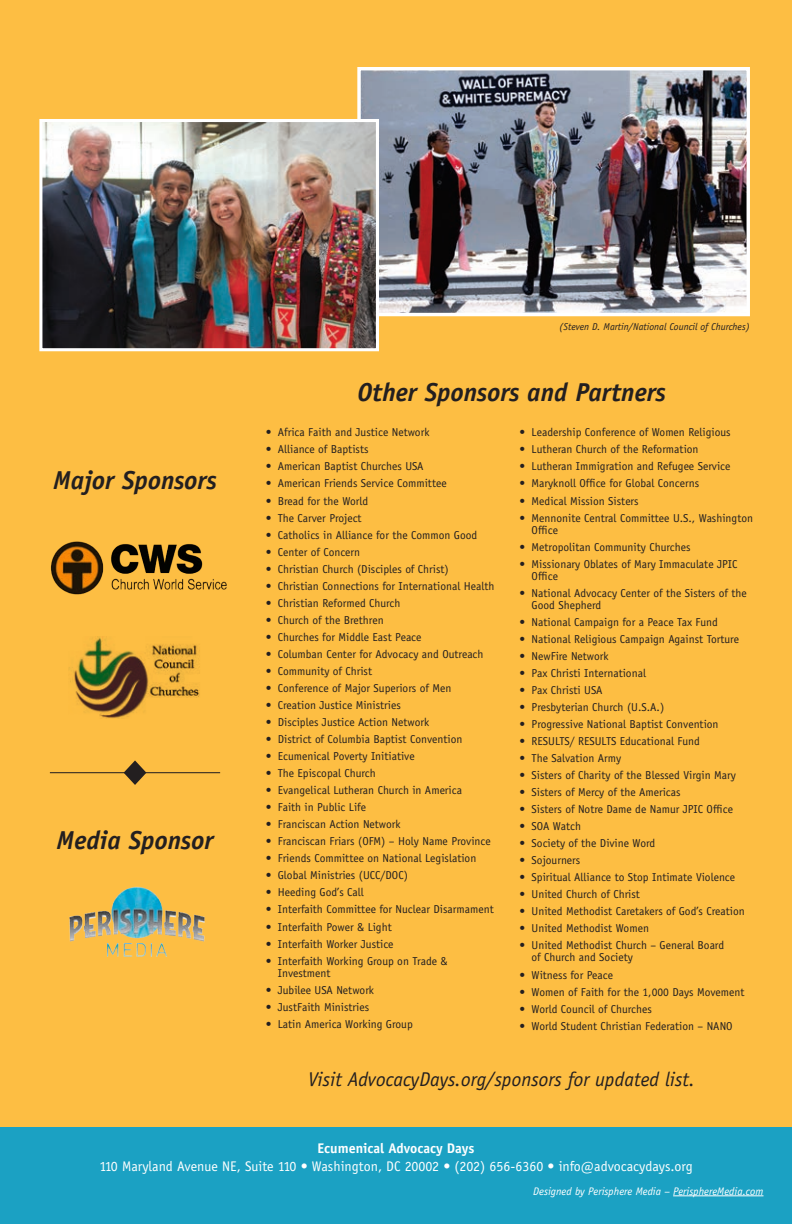
<style>
.page{position:relative;width:792px;height:1224px;background:#fdbe43}
.page>*{position:absolute;margin:0;border:0;box-sizing:border-box;transform-origin:0 0}
.Sponsor_headers{font:italic 700 26px "AT Officina Sans";color:#231f20}
.sponsor{font:italic 20px "AT Officina Sans";color:#231f20}
.sponsor-2{font:14px/18px "AT Officina Sans";color:#fff;text-align:center}
.t1{font:11.6px/12px "AT Officina Sans";color:#231f20}
.sponsor-3{font:italic 11px "AT Officina Sans";color:#fff}
.sponsor-4{font:italic 10px "AT Officina Sans";color:#231f20}
.s1{font-weight:700}
</style>
<div class="page">
<div style="left:0;top:1128px;width:792px;height:96px;background:#1ba1c3"></div>
<img style="left:69px;top:886px;width:136px;height:71px">
<img style="left:69px;top:636px;width:131px;height:83px">
<img style="left:50px;top:541px;width:177px;height:54px">
<img style="left:361px;top:71px;width:385px;height:241px">
<div style="left:357px;top:67px;width:393px;height:249px;border:3px solid #fff"></div>
<hr style="left:673px;top:1195px;width:91px;height:1px;background:#fff">
<img style="left:43px;top:123px;width:332px;height:224px">
<div style="left:39px;top:119px;width:340px;height:232px;border:3px solid #fff"></div>
<hr style="left:50px;top:772px;width:170px;height:1px;background:#231f20">
<svg style="left:122px;top:760px;width:26px;height:25px"></svg>
<p class="sponsor-4" style="left:559px;top:320px;width:192px">(Steven D. Martin/National Council of Churches)</p>
<p class="Sponsor_headers" style="left:53px;top:465px;width:165px">Major Sponsors</p>
<p class="Sponsor_headers" style="left:57px;top:825px;width:158px">Media Sponsor</p>
<p class="Sponsor_headers" style="left:357px;top:376px;width:310px">Other Sponsors and Partners</p>
<p class="t1" style="left:266px;top:426px;width:165px">• Africa Faith and Justice Network</p>
<p class="t1" style="left:266px;top:444px;width:104px">• Alliance of Baptists</p>
<p class="t1" style="left:266px;top:461px;width:159px">• American Baptist Churches USA</p>
<p class="t1" style="left:266px;top:478px;width:182px">• American Friends Service Committee</p>
<p class="t1" style="left:266px;top:495px;width:104px">• Bread for the World</p>
<p class="t1" style="left:266px;top:512px;width:97px">• The Carver Project</p>
<p class="t1" style="left:266px;top:529px;width:213px">• Catholics in Alliance for the Common Good</p>
<p class="t1" style="left:266px;top:546px;width:96px">• Center of Concern</p>
<p class="t1" style="left:266px;top:563px;width:185px">• Christian Church (Disciples of Christ)</p>
<p class="t1" style="left:266px;top:580px;width:230px">• Christian Connections for International Health</p>
<p class="t1" style="left:266px;top:597px;width:136px">• Christian Reformed Church</p>
<p class="t1" style="left:266px;top:614px;width:119px">• Church of the Brethren</p>
<p class="t1" style="left:266px;top:631px;width:157px">• Churches for Middle East Peace</p>
<p class="t1" style="left:266px;top:648px;width:219px">• Columban Center for Advocacy and Outreach</p>
<p class="t1" style="left:266px;top:665px;width:108px">• Community of Christ</p>
<p class="t1" style="left:266px;top:682px;width:187px">• Conference of Major Superiors of Men</p>
<p class="t1" style="left:266px;top:699px;width:137px">• Creation Justice Ministries</p>
<p class="t1" style="left:266px;top:716px;width:165px">• Disciples Justice Action Network</p>
<p class="t1" style="left:266px;top:733px;width:198px">• District of Columbia Baptist Convention</p>
<p class="t1" style="left:266px;top:750px;width:150px">• Ecumenical Poverty Initiative</p>
<p class="t1" style="left:266px;top:767px;width:111px">• The Episcopal Church</p>
<p class="t1" style="left:266px;top:784px;width:198px">• Evangelical Lutheran Church in America</p>
<p class="t1" style="left:266px;top:801px;width:102px">• Faith in Public Life</p>
<p class="t1" style="left:266px;top:818px;width:136px">• Franciscan Action Network</p>
<p class="t1" style="left:266px;top:835px;width:226px">• Franciscan Friars (OFM) – Holy Name Province</p>
<p class="t1" style="left:266px;top:852px;width:212px">• Friends Committee on National Legislation</p>
<p class="t1" style="left:266px;top:870px;width:144px">• Global Ministries (UCC/DOC)</p>
<p class="t1" style="left:266px;top:887px;width:100px">• Heeding God’s Call</p>
<p class="t1" style="left:266px;top:904px;width:229px">• Interfaith Committee for Nuclear Disarmament</p>
<p class="t1" style="left:266px;top:921px;width:127px">• Interfaith Power &amp; Light</p>
<p class="t1" style="left:266px;top:938px;width:129px">• Interfaith Worker Justice</p>
<p class="t1" style="left:278px;top:955px;width:171px;text-indent:-12px">• Interfaith Working Group on Trade &amp;<br>Investment</p>
<p class="t1" style="left:266px;top:984px;width:110px">• Jubilee USA Network</p>
<p class="t1" style="left:266px;top:1001px;width:105px">• JustFaith Ministries</p>
<p class="t1" style="left:266px;top:1018px;width:149px">• Latin America Working Group</p>
<p class="t1" style="left:520px;top:426px;width:213px">• Leadership Conference of Women Religious</p>
<p class="t1" style="left:520px;top:444px;width:180px">• Lutheran Church of the Reformation</p>
<p class="t1" style="left:520px;top:461px;width:212px">• Lutheran Immigration and Refugee Service</p>
<p class="t1" style="left:520px;top:478px;width:181px">• Maryknoll Office for Global Concerns</p>
<p class="t1" style="left:520px;top:495px;width:121px">• Medical Mission Sisters</p>
<p class="t1" style="left:532px;top:512px;width:223px;text-indent:-12px">• Mennonite Central Committee U.S., Washington<br>Office</p>
<p class="t1" style="left:520px;top:541px;width:172px">• Metropolitan Community Churches</p>
<p class="t1" style="left:532px;top:558px;width:207px;text-indent:-12px">• Missionary Oblates of Mary Immaculate JPIC<br>Office</p>
<p class="t1" style="left:532px;top:587px;width:217px;text-indent:-12px">• National Advocacy Center of the Sisters of the<br>Good Shepherd</p>
<p class="t1" style="left:520px;top:616px;width:200px">• National Campaign for a Peace Tax Fund</p>
<p class="t1" style="left:520px;top:633px;width:221px">• National Religious Campaign Against Torture</p>
<p class="t1" style="left:520px;top:650px;width:91px">• NewFire Network</p>
<p class="t1" style="left:520px;top:667px;width:128px">• Pax Christi International</p>
<p class="t1" style="left:520px;top:684px;width:84px">• Pax Christi USA</p>
<p class="t1" style="left:520px;top:701px;width:146px">• Presbyterian Church (U.S.A.)</p>
<p class="t1" style="left:520px;top:718px;width:201px">• Progressive National Baptist Convention</p>
<p class="t1" style="left:520px;top:735px;width:182px">• RESULTS/ RESULTS Educational Fund</p>
<p class="t1" style="left:520px;top:752px;width:103px">• The Salvation Army</p>
<p class="t1" style="left:520px;top:769px;width:218px">• Sisters of Charity of the Blessed Virgin Mary</p>
<p class="t1" style="left:520px;top:786px;width:163px">• Sisters of Mercy of the Americas</p>
<p class="t1" style="left:520px;top:803px;width:215px">• Sisters of Notre Dame de Namur JPIC Office</p>
<p class="t1" style="left:520px;top:820px;width:63px">• SOA Watch</p>
<p class="t1" style="left:520px;top:837px;width:137px">• Society of the Divine Word</p>
<p class="t1" style="left:520px;top:854px;width:62px">• Sojourners</p>
<p class="t1" style="left:520px;top:871px;width:217px">• Spiritual Alliance to Stop Intimate Violence</p>
<p class="t1" style="left:520px;top:888px;width:122px">• United Church of Christ</p>
<p class="t1" style="left:520px;top:906px;width:227px">• United Methodist Caretakers of God’s Creation</p>
<p class="t1" style="left:520px;top:923px;width:131px">• United Methodist Women</p>
<p class="t1" style="left:532px;top:940px;width:194px;text-indent:-12px">• United Methodist Church – General Board of Church and Society</p>
<p class="t1" style="left:520px;top:969px;width:95px">• Witness for Peace</p>
<p class="t1" style="left:520px;top:986px;width:226px">• Women of Faith for the 1,000 Days Movement</p>
<p class="t1" style="left:520px;top:1003px;width:134px">• World Council of Churches</p>
<p class="t1" style="left:520px;top:1020px;width:215px">• World Student Christian Federation – NANO</p>
<p class="sponsor" style="left:308px;top:1068px;width:389px">Visit AdvocacyDays.org/sponsors for updated list.</p>
<p class="sponsor-2" style="left:99px;top:1139px;width:595px"><span class="s1">Ecumenical Advocacy Days<br></span>110 Maryland Avenue NE, Suite 110 • Washington, DC 20002 • (202) 656-6360 • info@advocacydays.org</p>
<p class="sponsor-3" style="left:533px;top:1185px;width:232px">Designed by Perisphere Media – PerisphereMedia.com</p>
</div>
